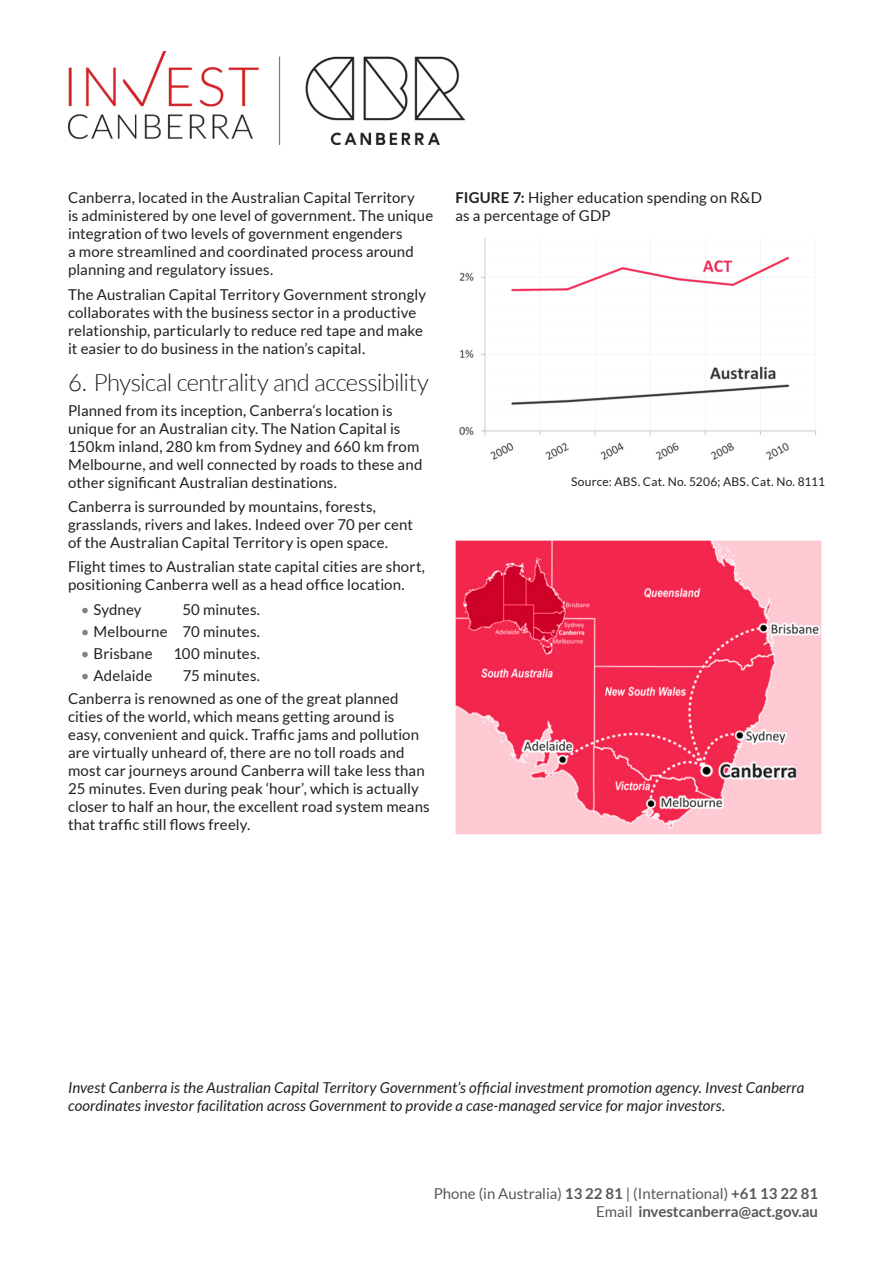
<style>
.page{position:relative;width:893px;height:1263px;background:#fff}
.page>*{position:absolute;margin:0;border:0;box-sizing:border-box;transform-origin:0 0}
.t1{font:300 24px "Lato";letter-spacing:-.025em;color:#231f20}
.Body{font:15px/18px "Lato";letter-spacing:.01em;color:#231f20}
.Body-2{font:italic 15px/18px "Lato";letter-spacing:.005em;color:#231f20}
.t2{font:700 15px/18px "Lato";color:#57585a;text-align:right}
.Source{font:12px "Lato";letter-spacing:.02em;color:#231f20}
.s1{color:#808285}
.s2{font-weight:700}
.s3{font-weight:400}
</style>
<div class="page">
<img style="left:68px;top:51px;width:396px;height:94px">
<img style="left:459px;top:238px;width:357px;height:222px">
<img style="left:455px;top:541px;width:366px;height:293px">
<p class="Body" style="left:68px;top:189px;width:367px">Canberra, located in the Australian Capital Territory<br>is administered by one level of government. The unique integration of two levels of government engenders<br>a more streamlined and coordinated process around planning and regulatory issues.</p>
<p class="Body" style="left:68px;top:285px;width:360px">The Australian Capital Territory Government strongly collaborates with the business sector in a productive relationship, particularly to reduce red tape and make it easier to do business in the nation’s capital.</p>
<p class="t1" style="left:68px;top:370px;width:362px">6. Physical centrality and accessibility</p>
<p class="Body" style="left:68px;top:401px;width:356px">Planned from its inception, Canberra‘s location is unique for an Australian city. The Nation Capital is 150km inland, 280 km from Sydney and 660 km from Melbourne, and well connected by roads to these and other significant Australian destinations.</p>
<p class="Body" style="left:68px;top:497px;width:347px">Canberra is surrounded by mountains, forests, grasslands, rivers and lakes. Indeed over 70 per cent of the Australian Capital Territory is open space.</p>
<p class="Body" style="left:68px;top:558px;width:359px">Flight times to Australian state capital cities are short, positioning Canberra well as a head office location.</p>
<p class="Body" style="left:81px;top:600px;width:62px"><span class="s1">•</span> Sydney</p>
<p class="Body" style="left:182px;top:600px;width:79px">50 minutes.</p>
<p class="Body" style="left:81px;top:622px;width:181px"><span class="s1">•</span> Melbourne 70 minutes.</p>
<p class="Body" style="left:81px;top:645px;width:73px"><span class="s1">•</span> Brisbane</p>
<p class="Body" style="left:173px;top:645px;width:88px">100 minutes.</p>
<p class="Body" style="left:81px;top:667px;width:73px"><span class="s1">•</span> Adelaide</p>
<p class="Body" style="left:183px;top:667px;width:79px">75 minutes.</p>
<p class="Body" style="left:68px;top:689px;width:363px">Canberra is renowned as one of the great planned cities of the world, which means getting around is easy, convenient and quick. Traffic jams and pollution are virtually unheard of, there are no toll roads and most car journeys around Canberra will take less than 25 minutes. Even during peak ‘hour’, which is actually closer to half an hour, the excellent road system means that traffic still flows freely.</p>
<p class="Body" style="left:455px;top:189px;width:308px"><span class="s2">FIGURE 7:</span> Higher education spending on R&amp;D as a percentage of GDP</p>
<p class="Source" style="left:571px;top:475px;width:255px">Source: ABS. Cat. No. 5206; ABS. Cat. No. 8111</p>
<p class="Body-2" style="left:68px;top:1078px;width:738px">Invest Canberra is the Australian Capital Territory Government’s official investment promotion agency. Invest Canberra coordinates investor facilitation across Government to provide a case-managed service for major investors.</p>
<p class="t2" style="left:434px;top:1184px;width:386px"><span class="s3">Phone (in Australia)</span> 13 22 81 <span class="s3">| (International)</span> +61 13 22 81<br><span class="s3">Email</span> investcanberra@act.gov.au</p>
</div>
